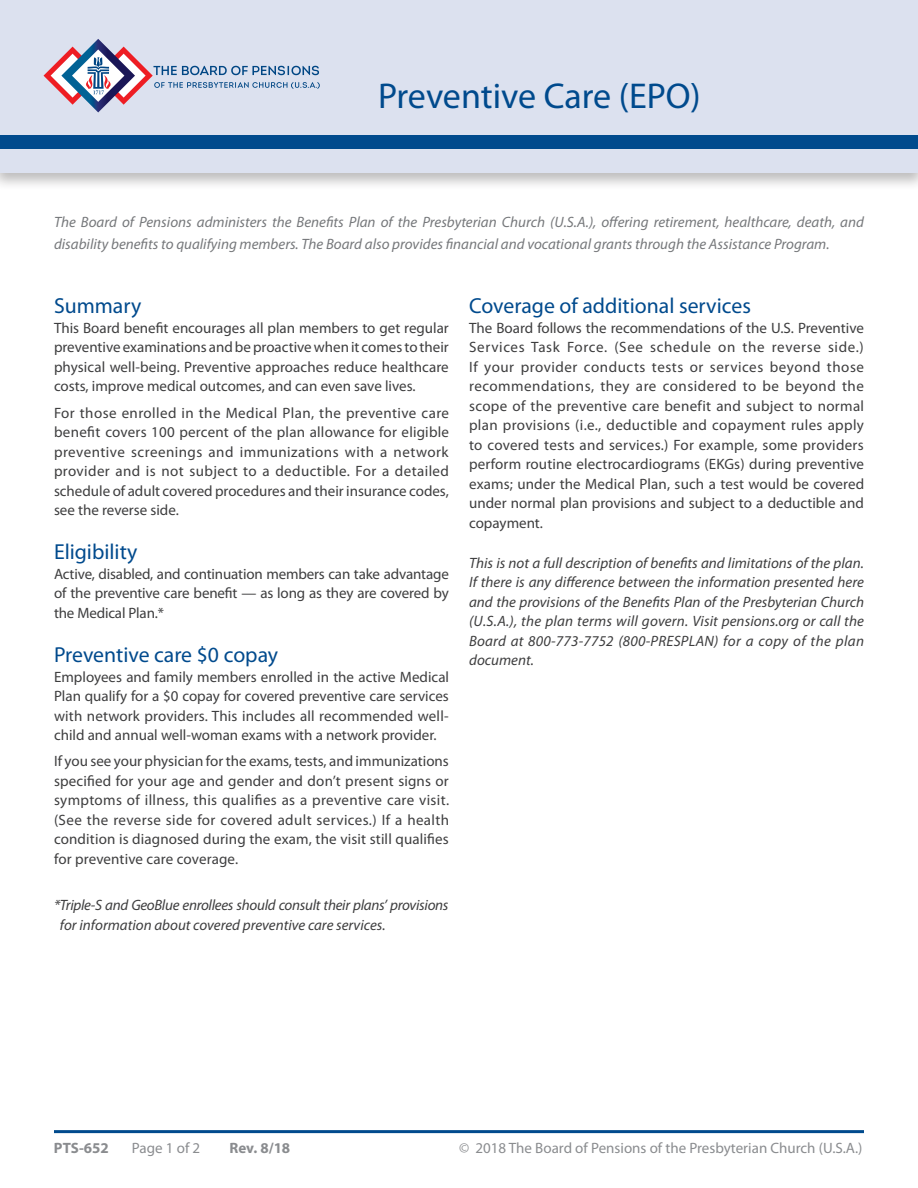
<style>
.page{position:relative;width:918px;height:1188px;background:#fff}
.page>*{position:absolute;margin:0;border:0;box-sizing:border-box;transform-origin:0 0}
.t1{font:36px "Myriad Pro";color:#004a8d}
.t2{font:21.75px "Myriad Pro";color:#004a8d}
.t3{font:15px/19.5px "Myriad Pro";color:#3e3e3f;text-align:justify}
.t4{font:italic 15px/19.5px "Myriad Pro";color:#3e3e3f;text-align:justify}
.t5{font:italic 15px/21.8px "Myriad Pro";color:#76787b}
.t6{font:italic 15px/19.5px "Myriad Pro";letter-spacing:-.02em;color:#3e3e3f}
.t7{font:15px "Myriad Pro";color:#8a8c8f}
.t8{font:700 15px "Myriad Pro";color:#8a8c8f}
</style>
<div class="page">
<hr style="left:54px;top:1130px;width:810px;height:3px;background:#004a8d">
<div style="left:0;top:0;width:918px;height:191px;background:#231f20;opacity:.3"></div>
<div style="left:0;top:0;width:918px;height:172px;background:#dce1ef"></div>
<div style="left:0;top:135px;width:918px;height:14px;background:#004a8d"></div>
<svg style="left:44px;top:39px;width:276px;height:73px"></svg>
<h1 class="t1" style="left:378px;top:74px;width:324px">Preventive Care (EPO)</h1>
<p class="t5" style="left:54px;top:211px;width:812px">The Board of Pensions administers the Benefits Plan of the Presbyterian Church (U.S.A.), offering retirement, healthcare, death, and disability benefits to qualifying members. The Board also provides financial and vocational grants through the Assistance Program.</p>
<h2 class="t2" style="left:54px;top:293px;width:89px">Summary</h2>
<p class="t3" style="left:54px;top:318px;width:396px">This Board benefit encourages all plan members to get regular preventive examinations and be proactive when it comes to their physical well-being. Preventive approaches reduce healthcare costs, improve medical outcomes, and can even save lives.</p>
<p class="t3" style="left:54px;top:403px;width:397px">For those enrolled in the Medical Plan, the preventive care benefit covers 100 percent of the plan allowance for eligible preventive screenings and immunizations with a network provider and is not subject to a deductible. For a detailed schedule of adult covered procedures and their insurance codes, see the reverse side.</p>
<h2 class="t2" style="left:54px;top:539px;width:85px">Eligibility</h2>
<p class="t3" style="left:54px;top:564px;width:396px">Active, disabled, and continuation members can take advantage of the preventive care benefit — as long as they are covered by the Medical Plan.*</p>
<h2 class="t2" style="left:54px;top:641px;width:226px">Preventive care $0 copay</h2>
<p class="t3" style="left:54px;top:667px;width:397px">Employees and family members enrolled in the active Medical Plan qualify for a $0 copay for covered preventive care services with network providers. This includes all recommended well&shy;child and annual well-woman exams with a network provider.</p>
<p class="t3" style="left:54px;top:751px;width:397px">If you see your physician for the exams, tests, and immunizations specified for your age and gender and don’t present signs or symptoms of illness, this qualifies as a preventive care visit. (See the reverse side for covered adult services.) If a health condition is diagnosed during the exam, the visit still qualifies for preventive care coverage.</p>
<p class="t6" style="left:60px;top:895px;width:390px;text-indent:-6px">*Triple-S and GeoBlue enrollees should consult their plans’ provisions for information about covered preventive care services.</p>
<h2 class="t2" style="left:469px;top:293px;width:283px">Coverage of additional services</h2>
<p class="t3" style="left:469px;top:318px;width:397px">The Board follows the recommendations of the U.S. Preventive Services Task Force. (See schedule on the reverse side.)<br>If your provider conducts tests or services beyond those recommendations, they are considered to be beyond the scope of the preventive care benefit and subject to normal plan provisions (i.e., deductible and copayment rules apply to covered tests and services.) For example, some providers perform routine electrocardiograms (EKGs) during preventive exams; under the Medical Plan, such a test would be covered under normal plan provisions and subject to a deductible and copayment.</p>
<p class="t4" style="left:469px;top:553px;width:397px">This is not a full description of benefits and limitations of the plan.<br>If there is any difference between the information presented here and the provisions of the Benefits Plan of the Presbyterian Church (U.S.A.), the plan terms will govern. Visit pensions.org or call the Board at 800-773-7752 (800-PRESPLAN) for a copy of the plan document.</p>
<p class="t8" style="left:54px;top:1139px;width:56px">PTS-652</p>
<p class="t7" style="left:132px;top:1139px;width:70px">Page 1 of 2</p>
<p class="t8" style="left:229px;top:1139px;width:62px">Rev. 8/18</p>
<p class="t7" style="left:459px;top:1139px;width:405px">© 2018 The Board of Pensions of the Presbyterian Church (U.S.A.)</p>
</div>
